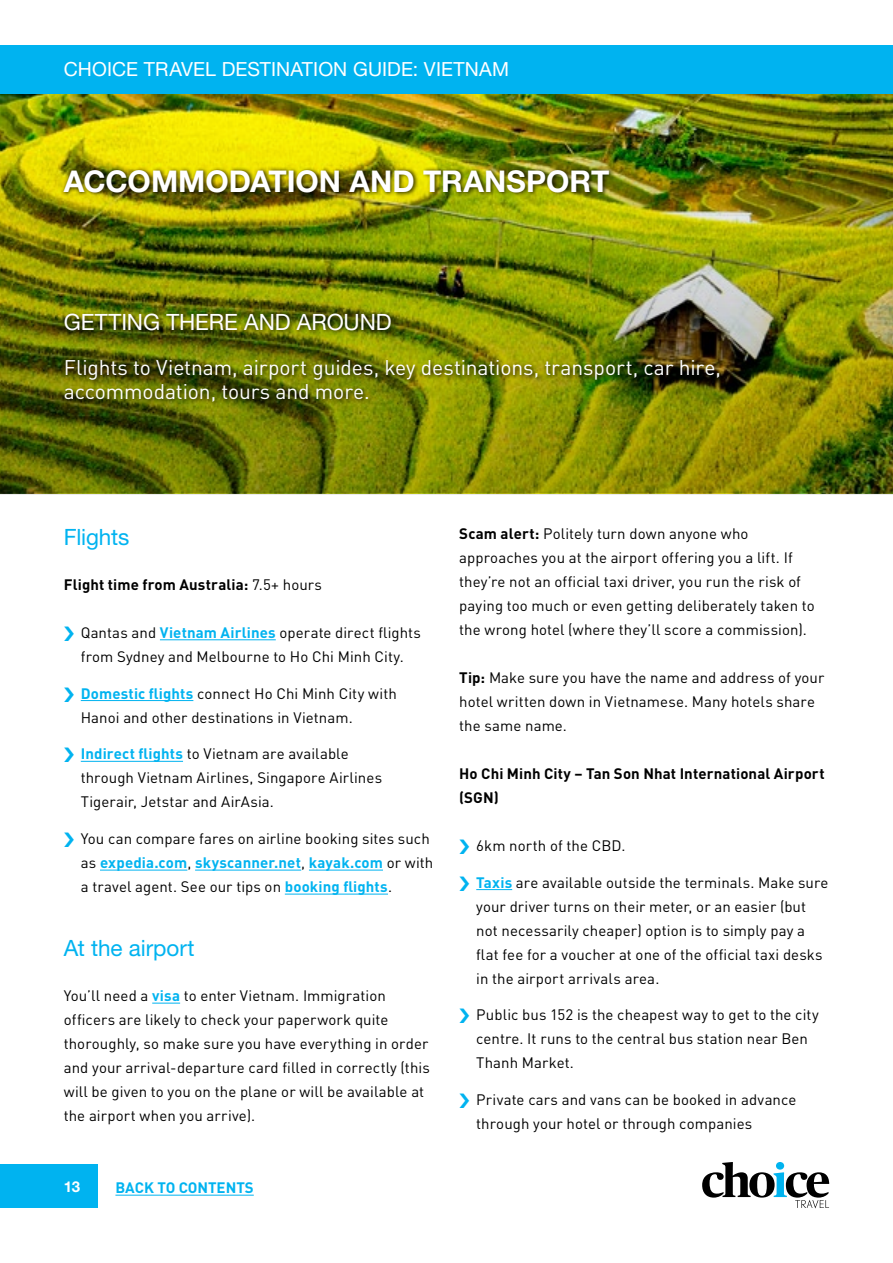
<style>
.page{position:relative;width:893px;height:1263px;background:#fff}
.page>*{position:absolute;margin:0;border:0;box-sizing:border-box;transform-origin:0 0}
.t1{font:700 30px "Helvetica Neue LT Pro";color:#fff}
.t2{font:22.5px "Helvetica Neue LT Pro";letter-spacing:-.005em;color:#fff}
.t3{font:22.5px "Helvetica Neue LT Pro";letter-spacing:-.005em;color:#00b3f0}
.t4{font:21px/24px "DIN Pro";letter-spacing:-.005em;color:#fff}
.t5{font:19.5px "Helvetica Neue LT Pro";letter-spacing:.005em;color:#fff}
.t6{font:15px/24px "DIN Pro";letter-spacing:.005em;color:#000}
.t7{font:700 15px/24px "DIN Pro";letter-spacing:.01em;color:#000}
.t8{font:700 15px "DIN Pro";color:#00b3f0}
.t9{font:700 15px "Helvetica Neue LT Pro";color:#fff}
.s1{font-weight:400}
.s2{font-weight:700;color:#00b3f0}
.s3{font-weight:700}
</style>
<div class="page">
<div style="left:0;top:45px;width:893px;height:49px;background:#00b3f0"></div>
<div style="left:0;top:1165px;width:98px;height:43px;background:#00b3f0"></div>
<svg style="left:702px;top:1162px;width:127px;height:46px"></svg>
<hr style="left:115px;top:1195px;width:139px;height:1px;background:#00b3f0">
<img style="left:0;top:95px;width:893px;height:399px">
<div style="left:60px;top:166px;width:664px;height:240px;background:#000;opacity:.75"></div>
<hr style="left:160px;top:639px;width:116px;height:1px;background:#00b3f0">
<hr style="left:81px;top:700px;width:112px;height:1px;background:#00b3f0">
<hr style="left:81px;top:761px;width:102px;height:1px;background:#00b3f0">
<hr style="left:100px;top:870px;width:87px;height:1px;background:#00b3f0">
<hr style="left:195px;top:870px;width:106px;height:1px;background:#00b3f0">
<hr style="left:309px;top:870px;width:74px;height:1px;background:#00b3f0">
<hr style="left:285px;top:894px;width:103px;height:1px;background:#00b3f0">
<svg style="left:152px;top:1003px;width:28px;height:1px"></svg>
<hr style="left:476px;top:889px;width:36px;height:1px;background:#00b3f0">
<h3 class="t5" style="left:64px;top:58px;width:447px">CHOICE TRAVEL DESTINATION GUIDE: VIETNAM</h3>
<h1 class="t1" style="left:64px;top:162px;width:547px">ACCOMMODATION AND TRANSPORT</h1>
<h2 class="t2" style="left:64px;top:309px;width:329px">GETTING THERE AND AROUND</h2>
<h3 class="t4" style="left:64px;top:355px;width:659px">Flights to Vietnam, airport guides, key destinations, transport, car hire, accommodation, tours and more.</h3>
<h2 class="t3" style="left:64px;top:523px;width:67px">Flights</h2>
<p class="t7" style="left:64px;top:572px;width:260px">Flight time from Australia: <span class="s1">7.5+ hours</span></p>
<p class="t6" style="left:81px;top:620px;width:342px">Qantas and <span class="s2">Vietnam Airlines</span> operate direct flights from Sydney and Melbourne to Ho Chi Minh City.</p>
<p class="t6" style="left:81px;top:680px;width:318px"><span class="s2">Domestic flights</span> connect Ho Chi Minh City with<br>Hanoi and other destinations in Vietnam.</p>
<p class="t6" style="left:81px;top:741px;width:303px"><span class="s2">Indirect flights</span> to Vietnam are available through Vietnam Airlines, Singapore Airlines<br>Tigerair, Jetstar and AirAsia.</p>
<p class="t6" style="left:81px;top:826px;width:354px">You can compare fares on airline booking sites such as <span class="s2">expedia.com</span>, <span class="s2">skyscanner.net</span>, <span class="s2">kayak.com</span> or with a travel agent. See our tips on <span class="s2">booking flights</span>.</p>
<h2 class="t3" style="left:64px;top:934px;width:132px">At the airport</h2>
<p class="t6" style="left:64px;top:983px;width:367px">You’ll need a <span class="s2">visa</span> to enter Vietnam. Immigration officers are likely to check your paperwork quite thoroughly, so make sure you have everything in order and your arrival-departure card filled in correctly (this will be given to you on the plane or will be available at the airport when you arrive).</p>
<p class="t9" style="left:64px;top:1177px;width:18px">13</p>
<p class="t8" style="left:115px;top:1177px;width:140px">BACK TO CONTENTS</p>
<p class="t6" style="left:459px;top:521px;width:357px"><span class="s3">Scam alert:</span> Politely turn down anyone who approaches you at the airport offering you a lift. If they’re not an official taxi driver, you run the risk of paying too much or even getting deliberately taken to the wrong hotel (where they’ll score a commission).</p>
<p class="t6" style="left:459px;top:665px;width:367px"><span class="s3">Tip:</span> Make sure you have the name and address of your hotel written down in Vietnamese. Many hotels share the same name.</p>
<p class="t7" style="left:459px;top:761px;width:367px">Ho Chi Minh City – Tan Son Nhat International Airport (SGN)</p>
<p class="t6" style="left:476px;top:833px;width:151px">6km north of the CBD.</p>
<p class="t6" style="left:476px;top:869px;width:354px"><span class="s2">Taxis</span> are available outside the terminals. Make sure your driver turns on their meter, or an easier (but not necessarily cheaper) option is to simply pay a flat fee for a voucher at one of the official taxi desks in the airport arrivals area.</p>
<p class="t6" style="left:476px;top:1002px;width:344px">Public bus 152 is the cheapest way to get to the city centre. It runs to the central bus station near Ben<br>Thanh Market.</p>
<p class="t6" style="left:476px;top:1087px;width:322px">Private cars and vans can be booked in advance through your hotel or through companies</p>
</div>
